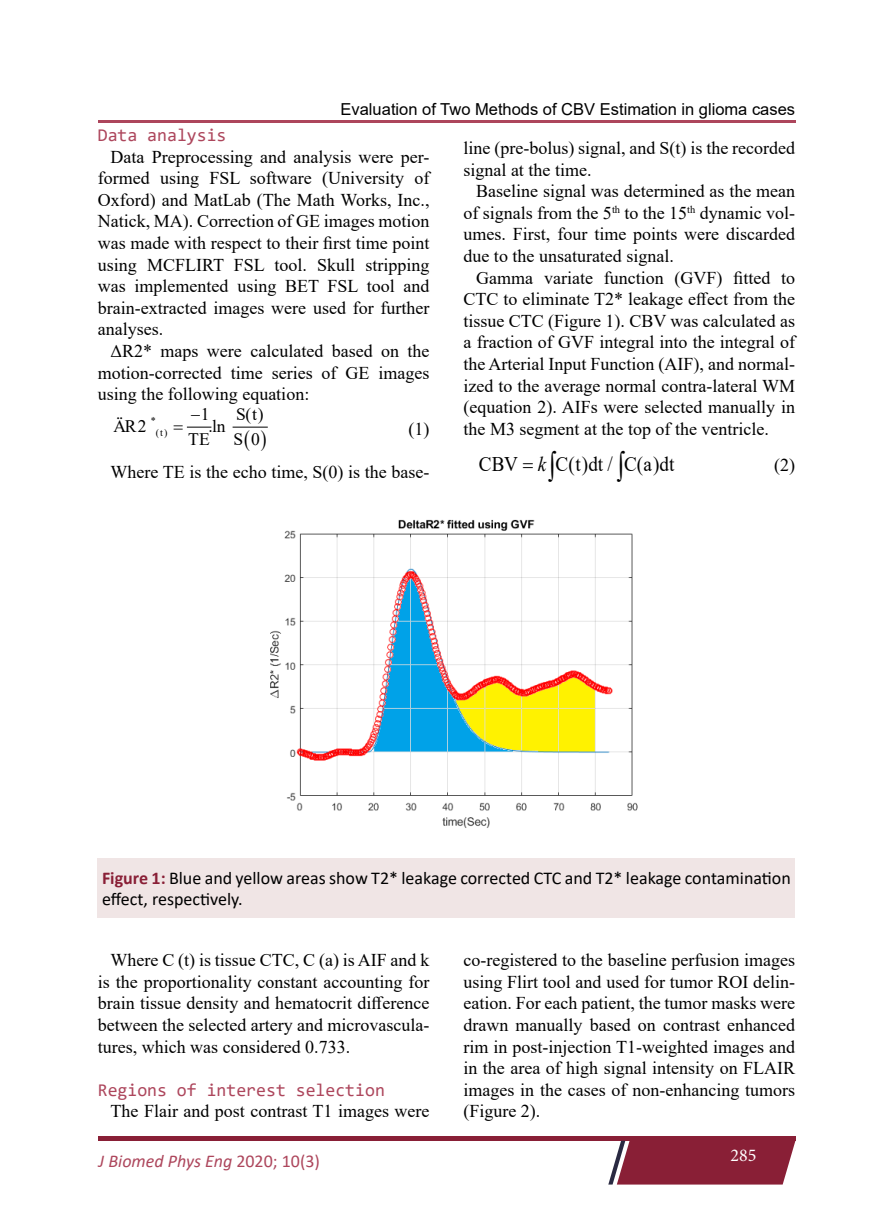
<style>
.page{position:relative;width:893px;height:1212px;background:#fff}
.page>*{position:absolute;margin:0;border:0;box-sizing:border-box;transform-origin:0 0}
.t1{font:20.7px "Times New Roman";color:#000;scale:.92 1}
.t2{font:18px/21.6px "Times New Roman";color:#000;text-align:justify}
.t3{font:18px/21.6px "Calibri";color:#000}
.t4{font:18px "Consolas";color:#ad465c}
.t5{font:italic 18px "Calibri";color:#ad465c}
.t6{font:18px "Minion Pro";color:#fff}
.t7{font:17.55px/13.6px "Times New Roman";color:#000}
.t8{font:16.5px "Arial";color:#000}
.t9{font:10.05px "Times New Roman";color:#000}
.s1{font-style:italic}
.s2{font-weight:700;color:#891f36}
.s3{font-style:normal}
</style>
<div class="page">
<div style="left:98px;top:1136px;width:697px;height:5px;background:#891f36"></div>
<svg style="left:608px;top:1141px;width:187px;height:43px;background:#913348"></svg>
<hr style="left:98px;top:120px;width:698px;height:2px;background:#ad465c">
<hr style="left:233px;top:427px;width:34px;height:1px;background:#000">
<div style="left:98px;top:858px;width:697px;height:59px;background:#f0e5e5"></div>
<img style="left:270px;top:519px;width:368px;height:309px">
<svg style="left:186px;top:426px;width:25px;height:2px"></svg>
<p class="t8" style="left:341px;top:98px;width:456px">Evaluation of Two Methods of CBV Estimation in glioma cases</p>
<p class="t4" style="left:98px;top:123px;width:130px">Data analysis</p>
<p class="t2" style="left:98px;top:145px;width:333px;text-indent:13px">Data Preprocessing and analysis were per&shy;formed using FSL software (University of Oxford) and MatLab (The Math Works, Inc., Natick, MA). Correction of GE images motion was made with respect to their first time point using MCFLIRT FSL tool. Skull stripping was implemented using BET FSL tool and brain-extracted images were used for further analyses.</p>
<p class="t2" style="left:98px;top:340px;width:333px;text-indent:13px">ΔR2* maps were calculated based on the motion-corrected time series of GE images using the following equation:</p>
<p class="t9" style="left:151px;top:413px;width:7px">*</p>
<p class="t9" style="left:156px;top:426px;width:13px">(t)</p>
<p class="t7" style="left:191px;top:407px;width:20px">−1</p>
<p class="t7" style="left:236px;top:407px;width:29px">S(t)</p>
<p class="t7" style="left:113px;top:418px;width:35px">ÄR2</p>
<p class="t7" style="left:188px;top:418px;width:39px;text-indent:20px">.ln<br>TE</p>
<p class="t2" style="left:408px;top:418px;width:22px">(1)</p>
<p class="t2" style="left:111px;top:461px;width:320px">Where TE is the echo time, S(0) is the base-</p>
<p class="t7" style="left:233px;top:432px;width:28px">S 0</p>
<p class="t2" style="left:463px;top:137px;width:333px">line (pre-bolus) signal, and S(t) is the recorded signal at the time.</p>
<p class="t2" style="left:463px;top:180px;width:333px;text-indent:13px">Baseline signal was determined as the mean of signals from the 5<sup>th</sup> to the 15<sup>th</sup> dynamic vol&shy;umes. First, four time points were discarded due to the unsaturated signal.</p>
<p class="t2" style="left:463px;top:266px;width:333px;text-indent:13px">Gamma variate function (GVF) fitted to CTC to eliminate T2* leakage effect from the tissue CTC (Figure 1). CBV was calculated as a fraction of GVF integral into the integral of the Arterial Input Function (AIF), and normal&shy;ized to the average normal contra-lateral WM (equation 2). AIFs were selected manually in the M3 segment at the top of the ventricle.</p>
<p class="t1" style="left:479px;top:450px;width:44px">CBV</p>
<p class="t1" style="left:538px;top:450px;width:150px"><span class="s1">k</span>∫C(t)dt / C(a)dt</p>
<p class="t2" style="left:774px;top:453px;width:22px">(2)</p>
<p class="t3" style="left:102px;top:866px;width:690px"><span class="s2">Figure 1:</span> Blue and yellow areas show T2* leakage corrected CTC and T2* leakage contamination effect, respectively.</p>
<p class="t2" style="left:98px;top:949px;width:333px;text-indent:13px">Where C (t) is tissue CTC, C (a) is AIF and k is the proportionality constant accounting for brain tissue density and hematocrit difference between the selected artery and microvascula&shy;tures, which was considered 0.733.</p>
<p class="t4" style="left:98px;top:1077px;width:289px">Regions of interest selection</p>
<p class="t2" style="left:111px;top:1100px;width:320px">The Flair and post contrast T1 images were</p>
<p class="t5" style="left:99px;top:1148px;width:223px">J Biomed Phys Eng <span class="s3">2020; 10(3)</span></p>
<p class="t2" style="left:463px;top:949px;width:333px">co-registered to the baseline perfusion images using Flirt tool and used for tumor ROI delin&shy;eation. For each patient, the tumor masks were drawn manually based on contrast enhanced rim in post-injection T1-weighted images and in the area of high signal intensity on FLAIR images in the cases of non-enhancing tumors (Figure 2).</p>
<p class="t6" style="left:730px;top:1143px;width:27px">285</p>
</div>
